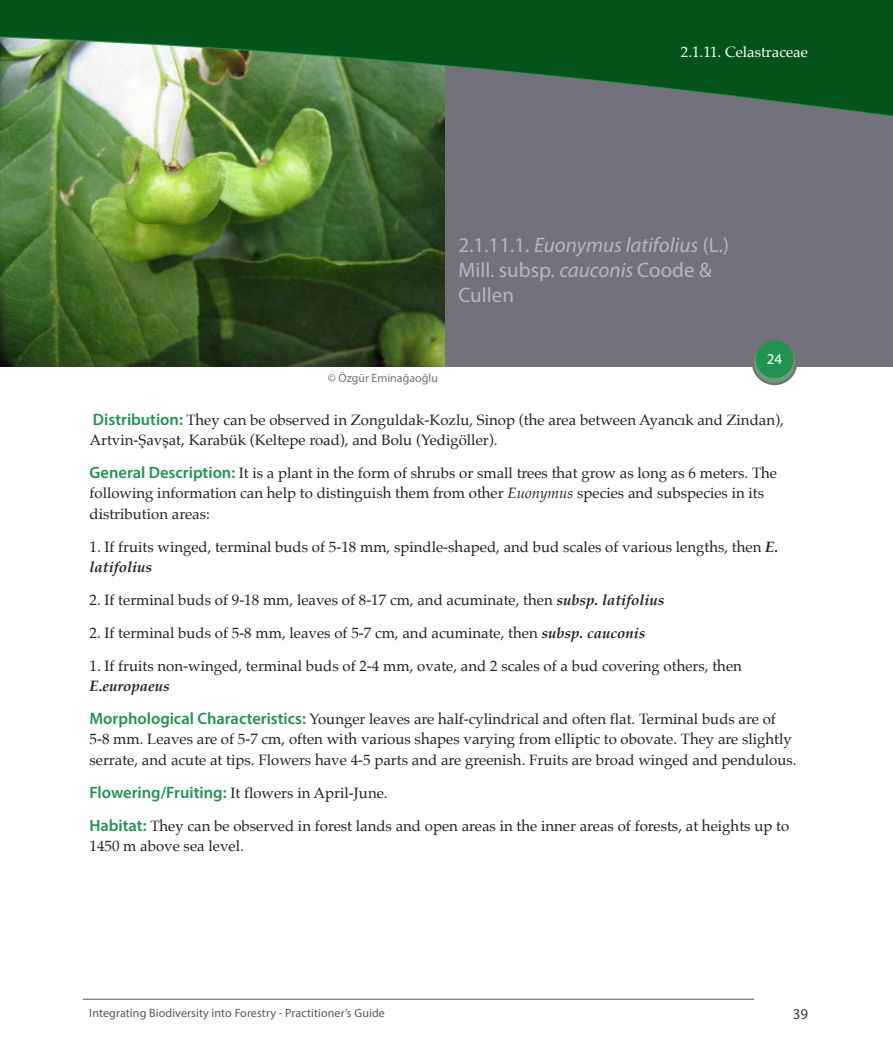
<style>
.page{position:relative;width:893px;height:1063px;background:#fff}
.page>*{position:absolute;margin:0;border:0;box-sizing:border-box;transform-origin:0 0}
.t1{font:21px/25.2px "Myriad Pro";color:#b9b6ba}
.t2{font:15px/20.2px "Palatino";color:#231f20}
.Heading_3{font:15px "Palatino";color:#fff}
.t3{font:15px "Myriad Pro";color:#3e3e3f}
.t4{font:15px "Myriad Pro";color:#fff}
.t5{font:12px "Myriad Pro";letter-spacing:.01em;color:#57585a}
.t6{font:12px "Myriad Pro";color:#73727c}
.s1{font-style:italic}
.s2{font-family:"Myriad Pro";font-weight:600;font-size:16.5px;color:#229252}
.s3{font-weight:700;font-style:italic}
</style>
<div class="page">
<hr style="left:83px;top:999px;width:671px;height:1px;background:#57585a">
<div style="left:0;top:0;width:893px;height:366px;background:#73727c"></div>
<svg style="left:753px;top:341px;width:43px;height:43px"></svg>
<div style="left:752px;top:340px;width:45px;height:45px;border:2px solid #73727c;border-radius:50%"></div>
<div style="left:756px;top:340px;width:37px;height:38px;background:#229252;border-radius:50%"></div>
<img style="left:0;top:118px;width:444px;height:248px">
<svg style="left:0;top:0;width:893px;height:117px;fill:#04531a"></svg>
<p class="Heading_3" style="left:681px;top:40px;width:129px">2.1.11. Celastraceae</p>
<p class="t1" style="left:458px;top:232px;width:272px">2.1.11.1. <span class="s1">Euonymus latifolius</span> (L.)<br>Mill. subsp. <span class="s1">cauconis</span> Coode &amp;<br>Cullen</p>
<p class="t6" style="left:328px;top:371px;width:112px">© Özgür Eminağaoğlu</p>
<p class="t4" style="left:767px;top:350px;width:17px">24</p>
<p class="t2" style="left:90px;top:410px;width:696px"><span class="s2">Distribution:</span> They can be observed in Zonguldak-Kozlu, Sinop (the area between Ayancık and Zindan),<br>Artvin-Şavşat, Karabük (Keltepe road), and Bolu (Yedigöller).</p>
<p class="t2" style="left:90px;top:463px;width:689px"><span class="s2">General Description:</span> It is a plant in the form of shrubs or small trees that grow as long as 6 meters. The following information can help to distinguish them from other <span class="s1">Euonymus</span> species and subspecies in its distribution areas:</p>
<p class="t2" style="left:90px;top:536px;width:690px">1. If fruits winged, terminal buds of 5-18 mm, spindle-shaped, and bud scales of various lengths, then <span class="s3">E. latifolius</span></p>
<p class="t2" style="left:90px;top:590px;width:577px">2. If terminal buds of 9-18 mm, leaves of 8-17 cm, and acuminate, then <span class="s3">subsp. latifolius</span></p>
<p class="t2" style="left:90px;top:623px;width:557px">2. If terminal buds of 5-8 mm, leaves of 5-7 cm, and acuminate, then <span class="s3">subsp. cauconis</span></p>
<p class="t2" style="left:90px;top:656px;width:654px">1. If fruits non-winged, terminal buds of 2-4 mm, ovate, and 2 scales of a bud covering others, then<br><span class="s3">E.europaeus</span></p>
<p class="t2" style="left:90px;top:709px;width:708px"><span class="s2">Morphological Characteristics:</span> Younger leaves are half-cylindrical and often flat. Terminal buds are of<br>5-8 mm. Leaves are of 5-7 cm, often with various shapes varying from elliptic to obovate. They are slightly serrate, and acute at tips. Flowers have 4-5 parts and are greenish. Fruits are broad winged and pendulous.</p>
<p class="t2" style="left:90px;top:782px;width:300px"><span class="s2">Flowering/Fruiting:</span> It flowers in April-June.</p>
<p class="t2" style="left:90px;top:815px;width:701px"><span class="s2">Habitat:</span> They can be observed in forest lands and open areas in the inner areas of forests, at heights up to<br>1450 m above sea level.</p>
<p class="t5" style="left:89px;top:1005px;width:297px">Integrating Biodiversity into Forestry - Practitioner’s Guide</p>
<p class="t3" style="left:793px;top:1005px;width:17px">39</p>
</div>
